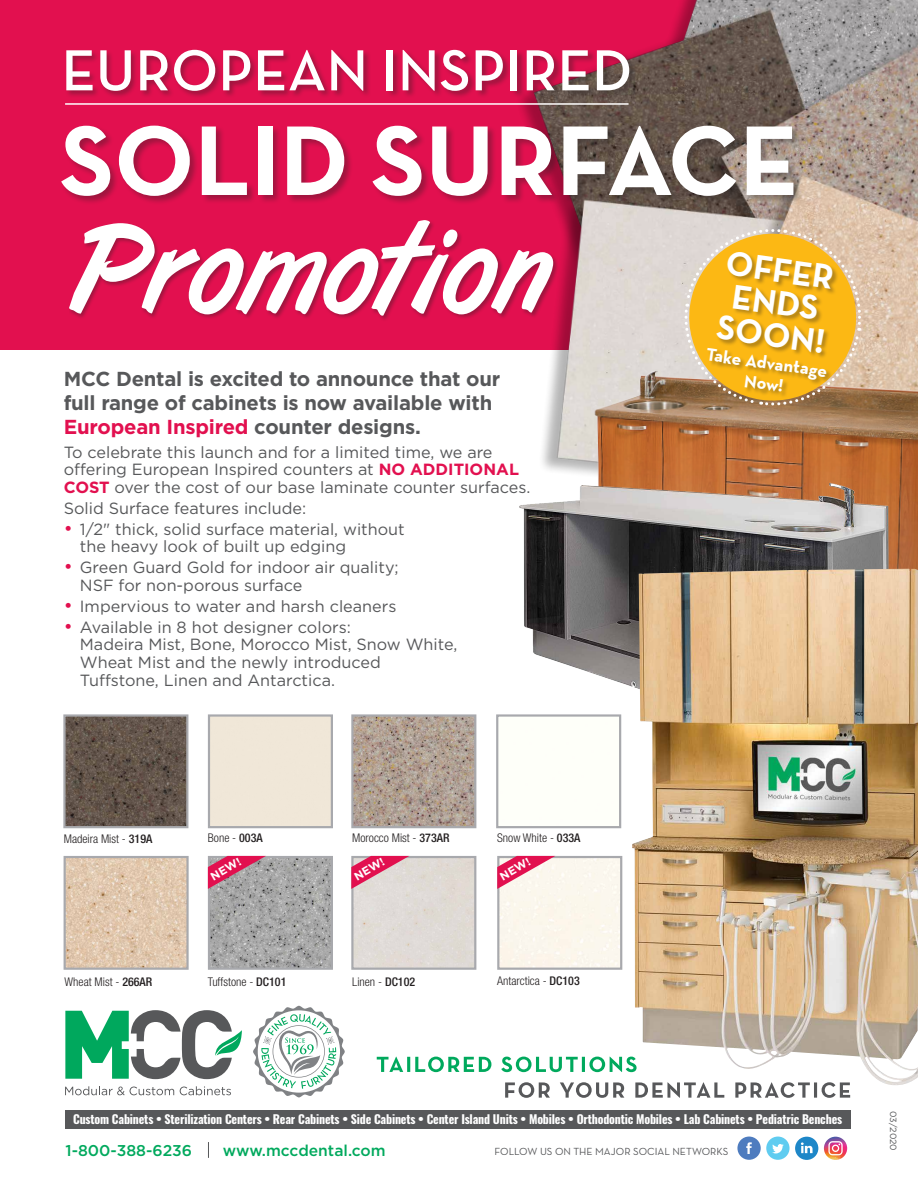
<style>
.page{position:relative;width:918px;height:1188px;background:#fff}
.page>*{position:absolute;margin:0;border:0;box-sizing:border-box;transform-origin:0 0}
.t1{font:124.05px "Art Brush";letter-spacing:.02em;color:#fff}
.t2{font:700 100.65px "Neutra Text";color:#fff}
.t3{font:600 58.8px "Neutra Text";color:#fff}
.t4{font:700 34.8px/32.2px "Neutra Text";color:#fff;text-align:center}
.t5{font:700 20.25px/24.3px "Gotham";letter-spacing:-.01em;color:#57585a}
.t6{font:700 18.15px/20.9px "Neutra Text";color:#fff;text-align:center}
.t7{font:16.2px/17.5px "Gotham";color:#57585a}
.t8{font:500 15.6px "Gotham";color:#00a95d}
.t9{font:700 12px "Oswald";letter-spacing:-.015em;color:#fff}
.t10{font:300 condensed 12px "Helvetica Neue LT Std";color:#231f20}
.t11{font:700 11.4px "Gotham";color:#fff}
.t12{font:10.5px "Neutra Text";color:#57585a}
.t13{font:9px "Gotham";letter-spacing:-.005em;color:#57585a}
.s1{color:#e2104f}
.s2{font-weight:700;color:#e2104f}
.s3{font-size:18.9px;color:#e2104f}
.s4{font-weight:500}
.s5{font-size:10.8px}
</style>
<div class="page">
<div style="left:0;top:0;width:918px;height:349px;background:#e2104f"></div>
<img style="left:501px;top:0;width:417px;height:474px">
<div style="left:65px;top:49px;width:573px;height:50px;background:#231f20;opacity:.35"></div>
<div style="left:61px;top:125px;width:742px;height:80px;background:#231f20;opacity:.35"></div>
<div style="left:69px;top:220px;width:490px;height:102px;background:#231f20;opacity:.35"></div>
<svg style="left:505px;top:1082px;width:345px;height:16px"></svg>
<svg style="left:501px;top:1057px;width:131px;height:15px"></svg>
<svg style="left:377px;top:1057px;width:114px;height:15px"></svg>
<svg style="left:208px;top:1142px;width:1px;height:16px"></svg>
<div style="left:65px;top:1110px;width:785px;height:18px;background:#57585a"></div>
<div style="left:766px;top:1137px;width:24px;height:23px;background:#60ccf0;border-radius:50%"></div>
<svg style="left:772px;top:1144px;width:12px;height:9px"></svg>
<div style="left:737px;top:1137px;width:24px;height:23px;background:#4e7cbf;border-radius:50%"></div>
<svg style="left:746px;top:1142px;width:6px;height:12px"></svg>
<div style="left:795px;top:1137px;width:23px;height:23px;background:#1e87c8;border-radius:50%"></div>
<svg style="left:801px;top:1142px;width:12px;height:11px"></svg>
<svg style="left:824px;top:1137px;width:23px;height:23px"></svg>
<svg style="left:828px;top:1141px;width:15px;height:14px"></svg>
<svg style="left:65px;top:1086px;width:109px;height:9px"></svg>
<svg style="left:180px;top:1086px;width:51px;height:9px"></svg>
<svg style="left:65px;top:1010px;width:177px;height:69px"></svg>
<svg style="left:253px;top:1006px;width:92px;height:91px"></svg>
<hr style="left:65px;top:103px;width:564px;height:2px;background:#fff">
<img style="left:587px;top:366px;width:331px;height:203px">
<img style="left:519px;top:476px;width:379px;height:258px">
<img style="left:632px;top:569px;width:286px;height:520px">
<svg style="left:683px;top:227px;width:180px;height:180px;background:#dab87c"></svg>
<div style="left:707px;top:252px;width:132px;height:146px;background:#231f20;opacity:.35"></div>
<img style="left:66px;top:717px;width:119px;height:108px">
<div style="left:63px;top:714px;width:125px;height:114px;border:2px solid #a8a9ad"></div>
<div style="left:208px;top:714px;width:125px;height:114px;border:2px solid #a8a9ad"></div>
<img style="left:354px;top:717px;width:119px;height:108px">
<div style="left:351px;top:714px;width:125px;height:114px;border:2px solid #a8a9ad"></div>
<img style="left:519px;top:717px;width:99px;height:17px">
<div style="left:496px;top:714px;width:125px;height:114px;border:2px solid #a8a9ad"></div>
<img style="left:67px;top:859px;width:119px;height:108px">
<div style="left:64px;top:856px;width:125px;height:114px;border:2px solid #a8a9ad"></div>
<div style="left:354px;top:859px;width:119px;height:108px;background:#e0dbd6"></div>
<div style="left:351px;top:856px;width:125px;height:114px;border:2px solid #a8a9ad"></div>
<img style="left:211px;top:859px;width:119px;height:108px">
<div style="left:208px;top:856px;width:125px;height:114px;border:2px solid #a8a9ad"></div>
<div style="left:497px;top:856px;width:125px;height:114px;border:2px solid #a8a9ad"></div>
<svg style="left:208px;top:856px;width:58px;height:33px;background:#bf637f"></svg>
<svg style="left:351px;top:856px;width:58px;height:33px;background:#df7f99"></svg>
<svg style="left:497px;top:856px;width:58px;height:33px;background:#ed8ea5"></svg>
<p class="t3" style="left:62px;top:34px;width:572px">EUROPEAN INSPIRED</p>
<p class="t2" style="left:60px;top:98px;width:741px">SOLID SURFACE</p>
<p class="t1" style="left:68px;top:203px;width:484px">Promotion</p>
<p class="t4" style="left:728px;top:246px;width:110px;rotate:8deg">OFFER<br>ENDS<br>SOON!</p>
<p class="t6" style="left:708px;top:343px;width:124px;rotate:8deg">Take Advantage<br>Now!</p>
<p class="t5" style="left:64px;top:366px;width:438px">MCC Dental is excited to announce that our full range of cabinets is now available with<br><span class="s1">European Inspired</span> counter designs.</p>
<p class="t7" style="left:64px;top:443px;width:468px">To celebrate this launch and for a limited time, we are offering European Inspired counters at <span class="s2">NO ADDITIONAL<br>COST</span> over the cost of our base laminate counter surfaces.</p>
<p class="t7" style="left:64px;top:499px;width:244px">Solid Surface features include:</p>
<p class="t7" style="left:80px;top:520px;width:326px;text-indent:-16px"><span class="s3">•</span> 1/2" thick, solid surface material, without the heavy look of built up edging</p>
<p class="t7" style="left:80px;top:559px;width:320px;text-indent:-16px"><span class="s3">•</span> Green Guard Gold for indoor air quality;<br>NSF for non-porous surface</p>
<p class="t7" style="left:64px;top:597px;width:334px"><span class="s3">•</span> Impervious to water and harsh cleaners</p>
<p class="t7" style="left:80px;top:618px;width:379px;text-indent:-16px"><span class="s3">•</span> Available in 8 hot designer colors:<br>Madeira Mist, Bone, Morocco Mist, Snow White, Wheat Mist and the newly introduced Tuffstone, Linen and Antarctica.</p>
<p class="t10" style="left:64px;top:832px;width:90px">Madeira Mist - <span class="s4">319A</span></p>
<p class="t10" style="left:208px;top:831px;width:56px">Bone - <span class="s4">003A</span></p>
<p class="t10" style="left:352px;top:831px;width:99px">Morocco Mist - <span class="s4">373AR</span></p>
<p class="t10" style="left:497px;top:831px;width:85px">Snow White - <span class="s4">033A</span></p>
<p class="t11" style="left:208px;top:871px;width:35px;rotate:-30deg">NEW!</p>
<p class="t11" style="left:351px;top:871px;width:35px;rotate:-30deg">NEW!</p>
<p class="t11" style="left:497px;top:871px;width:35px;rotate:-30deg">NEW!</p>
<p class="t10" style="left:65px;top:974px;width:89px">Wheat Mist - <span class="s4">266AR</span></p>
<p class="t10" style="left:208px;top:974px;width:80px">Tuffstone - <span class="s4">DC101</span></p>
<p class="t10" style="left:352px;top:974px;width:65px">Linen - <span class="s4">DC102</span></p>
<p class="t10" style="left:497px;top:973px;width:84px">Antarctica - <span class="s4">DC103</span></p>
<p class="t9" style="left:73px;top:1111px;width:771px">Custom Cabinets <span class="s5">•</span> Sterilization Centers <span class="s5">•</span> Rear Cabinets <span class="s5">•</span> Side Cabinets <span class="s5">•</span> Center Island Units <span class="s5">•</span> Mobiles <span class="s5">•</span> Orthodontic Mobiles <span class="s5">•</span> Lab Cabinets <span class="s5">•</span> Pediatric Benches</p>
<p class="t8" style="left:66px;top:1141px;width:128px">1-800-388-6236</p>
<p class="t8" style="left:223px;top:1141px;width:164px">www.mccdental.com</p>
<p class="t12" style="left:494px;top:1145px;width:235px">FOLLOW US ON THE MAJOR SOCIAL NETWORKS</p>
<p class="t13" style="left:899px;top:1111px;width:41px;rotate:90deg">03/2020</p>
</div>
